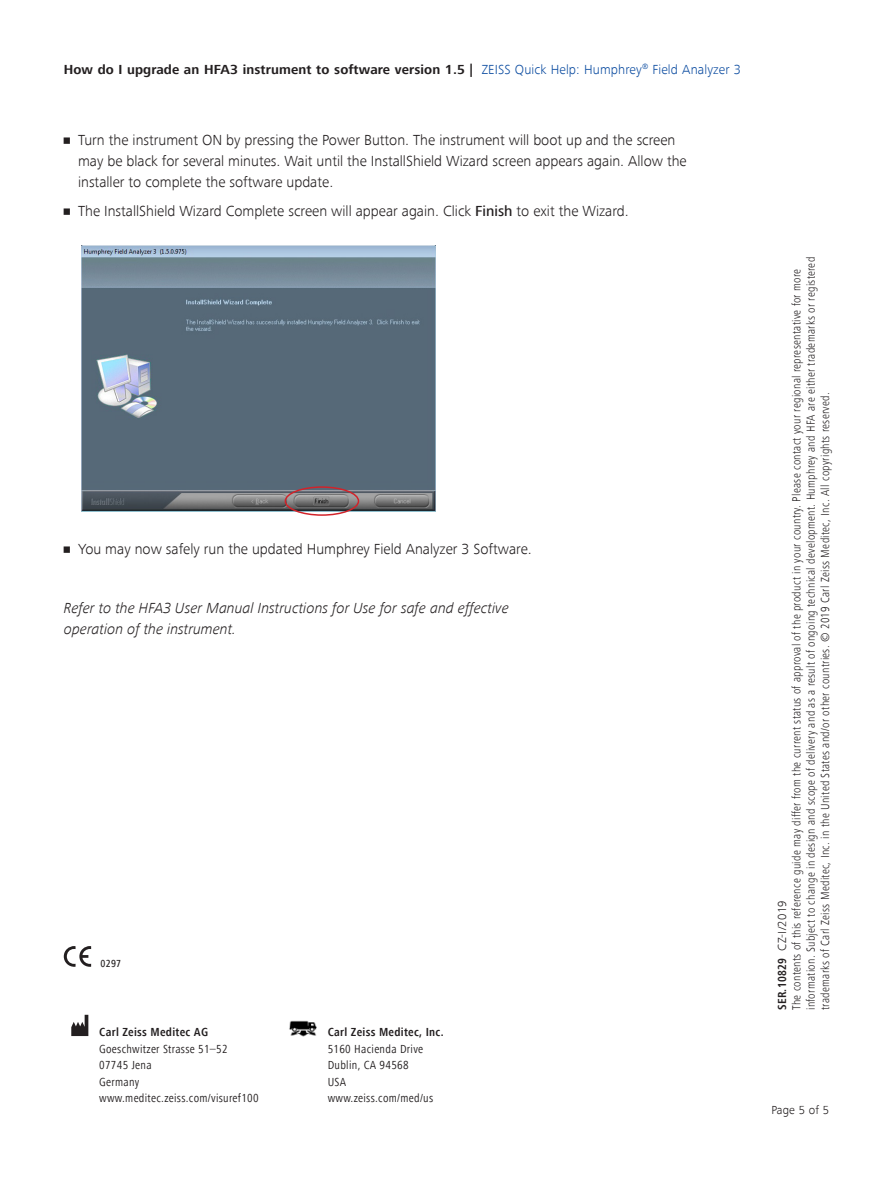
<style>
.page{position:relative;width:893px;height:1178px;background:#fff}
.page>*{position:absolute;margin:0;border:0;box-sizing:border-box;transform-origin:0 0}
.t1{font:300 15px/21px "ZEISS Frutiger Next W1 G";color:#231f20}
.t2{font:italic 300 15px/21px "ZEISS Frutiger Next W1 G";color:#231f20}
.Z_headlines{font:700 13.5px "ZEISS Frutiger Next W1 G";letter-spacing:.01em;color:#231f20}
.t3{font:300 condensed 12px/14.4px "ZEISS Frutiger Next W1 G";letter-spacing:.025em;color:#231f20}
.address_8_bd{font:condensed 12px/16.5px "ZEISS Frutiger Next W1 G";letter-spacing:.025em;color:#231f20}
.address_8_bd-2{font:700 condensed 12px "ZEISS Frutiger Next W1 G";letter-spacing:.025em;color:#231f20}
.Z_headlines-2{font:300 12px "ZEISS Frutiger Next W1 G";letter-spacing:.01em;color:#231f20}
.Country{font:500 condensed 10.5px "ZEISS Frutiger Next W1 G";color:#231f20}
.s1{font-weight:300;color:#0d4da1}
.s2{font-weight:500}
.s3{font-weight:700}
.s4{font-weight:300;font-stretch:normal}
</style>
<div class="page">
<svg style="left:64px;top:946px;width:27px;height:21px"></svg>
<svg style="left:71px;top:1015px;width:17px;height:21px"></svg>
<img style="left:289px;top:1021px;width:28px;height:15px">
<img style="left:82px;top:246px;width:353px;height:265px">
<div style="left:285px;top:486px;width:74px;height:30px;border:2px solid #d1232a;border-radius:50%"></div>
<p class="Z_headlines" style="left:64px;top:61px;width:679px">How do I upgrade an HFA3 instrument to software version 1.5 | <span class="s1">ZEISS Quick Help: Humphrey</span><sup>®</sup> <span class="s1">Field Analyzer 3</span></p>
<p class="t1" style="left:78px;top:129px;width:610px;text-indent:-14px">• Turn the instrument ON by pressing the Power Button. The instrument will boot up and the screen may be black for several minutes. Wait until the InstallShield Wizard screen appears again. Allow the installer to complete the software update.</p>
<p class="t1" style="left:64px;top:201px;width:567px">• The InstallShield Wizard Complete screen will appear again. Click <span class="s2">Finish</span> to exit the Wizard.</p>
<p class="t1" style="left:64px;top:539px;width:470px">• You may now safely run the updated Humphrey Field Analyzer 3 Software.</p>
<p class="t2" style="left:64px;top:598px;width:447px">Refer to the HFA3 User Manual Instructions for Use for safe and effective operation of the instrument.</p>
<p class="Country" style="left:101px;top:957px;width:22px">0297</p>
<p class="address_8_bd" style="left:99px;top:1024px;width:130px"><span class="s3">Carl Zeiss Meditec AG<br></span>Goeschwitzer Strasse 51–52</p>
<p class="address_8_bd" style="left:99px;top:1057px;width:54px">07745 Jena</p>
<p class="address_8_bd" style="left:99px;top:1073px;width:42px">Germany</p>
<p class="address_8_bd" style="left:99px;top:1090px;width:161px">www.meditec.zeiss.com/visuref100</p>
<p class="address_8_bd-2" style="left:328px;top:1025px;width:118px">Carl Zeiss Meditec, Inc.</p>
<p class="address_8_bd" style="left:328px;top:1040px;width:97px">5160 Hacienda Drive</p>
<p class="address_8_bd" style="left:328px;top:1057px;width:83px">Dublin, CA 94568</p>
<p class="address_8_bd" style="left:328px;top:1073px;width:20px">USA</p>
<p class="address_8_bd" style="left:328px;top:1090px;width:107px">www.zeiss.com/med/us</p>
<p class="t3" style="left:789px;top:1010px;width:755px;rotate:-90deg">The contents of this reference guide may differ from the current status of approval of the product in your country. Please contact your regional representative for more information. Subject to change in design and scope of delivery and as a result of ongoing technical development. Humphrey and HFA are either trademarks or registered trademarks of Carl Zeiss Meditec, Inc. in the United States and/or other countries. © 2019 Carl Zeiss Meditec, Inc. All copyrights reserved.</p>
<p class="address_8_bd-2" style="left:775px;top:1010px;width:111px;rotate:-90deg">SER.10829 <span class="s4">CZ-I/2019</span></p>
<p class="Z_headlines-2" style="left:771px;top:1102px;width:59px">Page 5 of 5</p>
</div>
